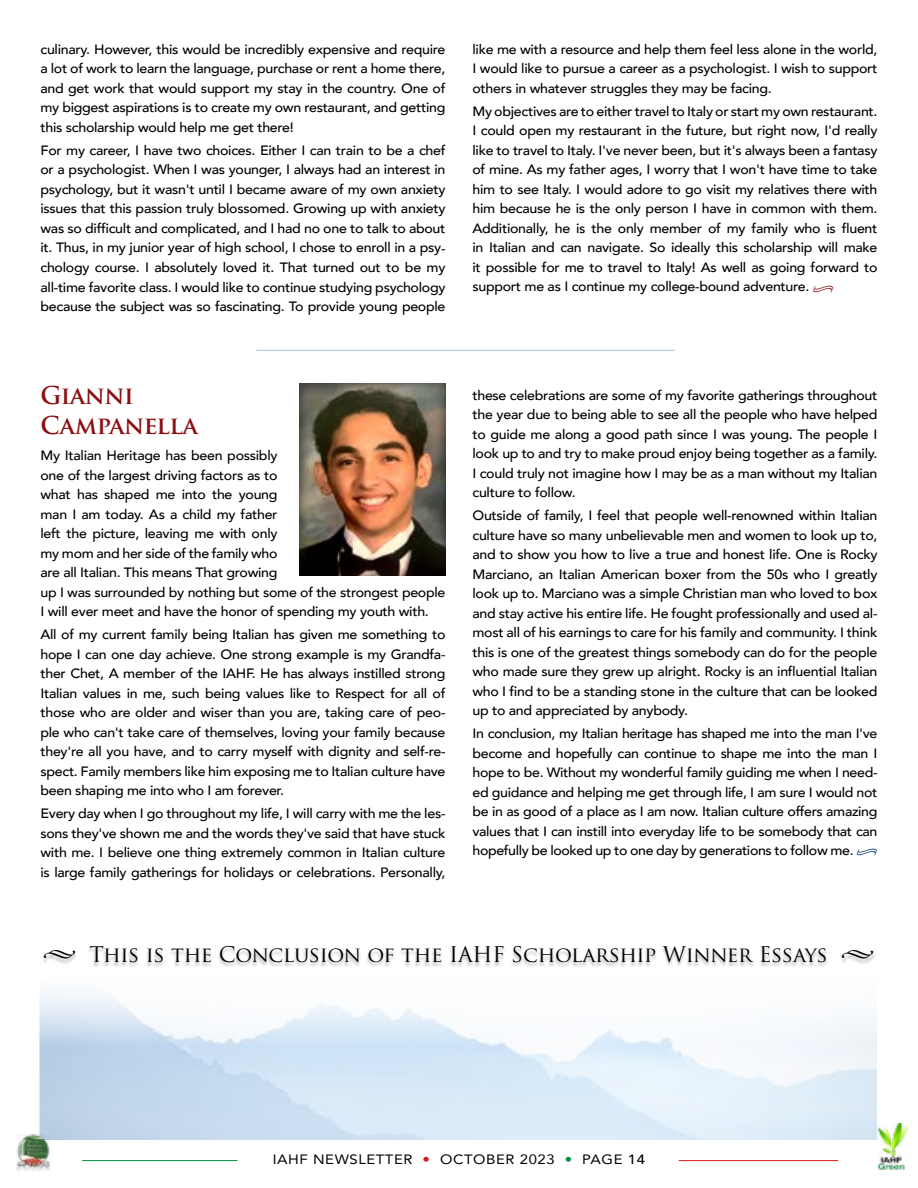
<style>
.page{position:relative;width:918px;height:1188px;background:#fff}
.page>*{position:absolute;margin:0;border:0;box-sizing:border-box;transform-origin:0 0}
.t1{font:700 24px/30px "Trajan Pro";letter-spacing:-.02em;color:#8b0f12}
.t2{font:21px "Trajan Pro";letter-spacing:-.02em;color:#000}
.t3{font:500 13.5px/19.5px "Avenir";letter-spacing:-.02em;color:#000;text-align:justify;scale:1.05 1}
.t4{font:13.5px "Avenir";letter-spacing:.04em;color:#000;scale:1.1 1}
.s1{font-family:"Minion Pro";font-weight:400;font-style:italic;color:#8b0f12}
.s2{font-family:"Minion Pro";font-weight:400;font-style:italic;color:#003a6d}
.s3{font-family:"Minion Pro";font-style:italic}
.s4{color:#d71920}
.s5{color:#008c44}
.s6{font-weight:500}
</style>
<div class="page">
<div style="left:43px;top:948px;width:832px;height:19px;background:#000;opacity:.25"></div>
<div style="left:286px;top:374px;width:172px;height:202px;background:#000;opacity:.75"></div>
<hr style="left:256px;top:350px;width:419px;height:1px;background:#b4cdda">
<img style="left:877px;top:1124px;width:32px;height:46px">
<hr style="left:82px;top:1160px;width:155px;height:1px;background:#008c44">
<hr style="left:679px;top:1160px;width:159px;height:1px;background:#d71920">
<img style="left:16px;top:1134px;width:35px;height:37px">
<p class="t3" style="left:40px;top:39px;width:387px">culinary. However, this would be incredibly expensive and require a lot of work to learn the language, purchase or rent a home there, and get work that would support my stay in the country. One of my biggest aspirations is to create my own restaurant, and getting this scholarship would help me get there!</p>
<p class="t3" style="left:40px;top:140px;width:387px">For my career, I have two choices. Either I can train to be a chef or a psychologist. When I was younger, I always had an interest in psychology, but it wasn't until I became aware of my own anxiety issues that this passion truly blossomed. Growing up with anxiety was so difficult and complicated, and I had no one to talk to about it. Thus, in my junior year of high school, I chose to enroll in a psy&shy;chology course. I absolutely loved it. That turned out to be my all-time favorite class. I would like to continue studying psychology because the subject was so fascinating. To provide young people</p>
<p class="t3" style="left:472px;top:39px;width:387px">like me with a resource and help them feel less alone in the world, I would like to pursue a career as a psychologist. I wish to support others in whatever struggles they may be facing.</p>
<p class="t3" style="left:472px;top:101px;width:387px">My objectives are to either travel to Italy or start my own restaurant.<br>I could open my restaurant in the future, but right now, I'd really like to travel to Italy. I've never been, but it's always been a fantasy of mine. As my father ages, I worry that I won't have time to take him to see Italy. I would adore to go visit my relatives there with him because he is the only person I have in common with them.<br>Additionally, he is the only member of my family who is fluent in Italian and can navigate. So ideally this scholarship will make it possible for me to travel to Italy! As well as going forward to support me as I continue my college-bound adventure. <span class="s1">•</span></p>
<h1 class="t1" style="left:40px;top:381px;width:159px">GIANNI<br>CAMPANELLA</h1>
<p class="t3" style="left:40px;top:445px;width:387px;text-align:left">My Italian Heritage has been possibly<br>one of the largest driving factors as to<br>what has shaped me into the young<br>man I am today. As a child my father<br>left the picture, leaving me with only<br>my mom and her side of the family who<br>are all Italian. This means That growing<br>up I was surrounded by nothing but some of the strongest people I will ever meet and have the honor of spending my youth with.</p>
<p class="t3" style="left:40px;top:624px;width:387px">All of my current family being Italian has given me something to hope I can one day achieve. One strong example is my Grandfa&shy;ther Chet, A member of the IAHF. He has always instilled strong Italian values in me, such being values like to Respect for all of those who are older and wiser than you are, taking care of peo&shy;ple who can't take care of themselves, loving your family because they're all you have, and to carry myself with dignity and self-re&shy;spect. Family members like him exposing me to Italian culture have been shaping me into who I am forever.</p>
<p class="t3" style="left:40px;top:803px;width:387px">Every day when I go throughout my life, I will carry with me the les&shy;sons they've shown me and the words they've said that have stuck with me. I believe one thing extremely common in Italian culture is large family gatherings for holidays or celebrations. Personally,</p>
<p class="t3" style="left:472px;top:384px;width:387px">these celebrations are some of my favorite gatherings throughout the year due to being able to see all the people who have helped to guide me along a good path since I was young. The people I look up to and try to make proud enjoy being together as a family.<br>I could truly not imagine how I may be as a man without my Italian culture to follow.</p>
<p class="t3" style="left:472px;top:505px;width:387px">Outside of family, I feel that people well-renowned within Italian culture have so many unbelievable men and women to look up to, and to show you how to live a true and honest life. One is Rocky Marciano, an Italian American boxer from the 50s who I greatly look up to. Marciano was a simple Christian man who loved to box and stay active his entire life. He fought professionally and used al&shy;most all of his earnings to care for his family and community. I think this is one of the greatest things somebody can do for the people who made sure they grew up alright. Rocky is an influential Italian who I find to be a standing stone in the culture that can be looked up to and appreciated by anybody.</p>
<p class="t3" style="left:472px;top:723px;width:387px">In conclusion, my Italian heritage has shaped me into the man I've become and hopefully can continue to shape me into the man I hope to be. Without my wonderful family guiding me when I need&shy;ed guidance and helping me get through life, I am sure I would not be in as good of a place as I am now. Italian culture offers amazing values that I can instill into everyday life to be somebody that can hopefully be looked up to one day by generations to follow me. <span class="s2">•</span></p>
<h2 class="t2" style="left:43px;top:941px;width:833px"><span class="s3">•</span> This is the Conclusion of the IAHF Scholarship Winner Essays <span class="s3">•</span></h2>
<p class="t4" style="left:273px;top:1149px;width:340px">IAHF NEWSLETTER <span class="s4">•</span> OCTOBER 2023 <span class="s5">•</span> PAGE <span class="s6">14</span></p>
</div>
